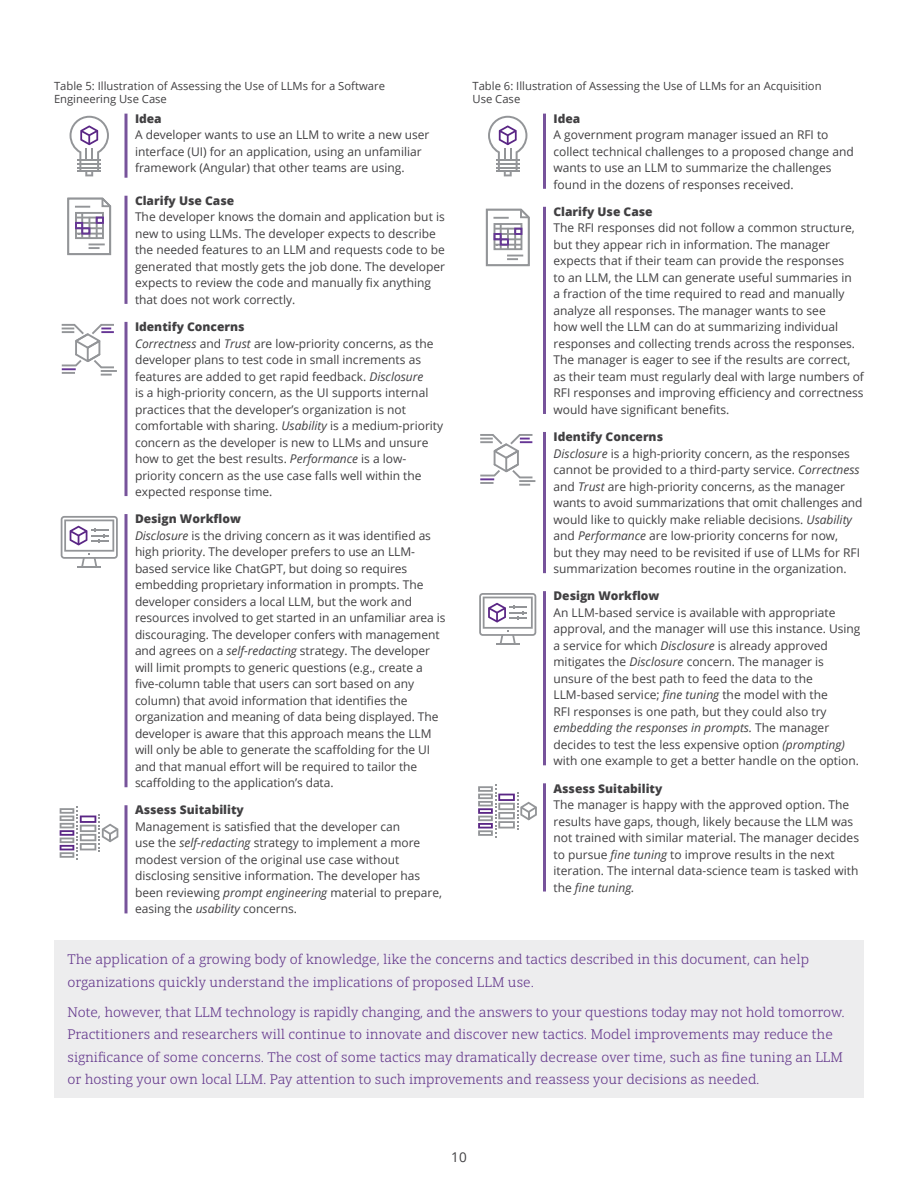
<style>
.page{position:relative;width:918px;height:1188px;background:#fff}
.page>*{position:absolute;margin:0;border:0;box-sizing:border-box;transform-origin:0 0}
.t1{font:13.5px/22.5px "Open Serif";color:#65398d}
.t2{font:13.5px "Open Sans";color:#414042}
.t3{font:12px/16.5px "Open Sans";color:#414042}
.t4{font:800 12px "Open Sans";color:#414042}
.t5{font:11.25px/13.5px "Open Sans";color:#414042}
.s1{font-weight:800}
.s2{font-style:italic}
</style>
<div class="page">
<svg style="left:124px;top:114px;width:4px;height:64px"></svg>
<svg style="left:124px;top:196px;width:4px;height:108px"></svg>
<svg style="left:124px;top:322px;width:4px;height:174px"></svg>
<svg style="left:124px;top:514px;width:4px;height:273px"></svg>
<svg style="left:124px;top:805px;width:4px;height:108px"></svg>
<svg style="left:70px;top:116px;width:39px;height:60px"></svg>
<svg style="left:67px;top:197px;width:45px;height:59px"></svg>
<div style="left:75px;top:222px;width:8px;height:7px;border:2px solid #663695"></div>
<div style="left:81px;top:227px;width:9px;height:8px;border:2px solid #663695"></div>
<div style="left:96px;top:217px;width:8px;height:7px;border:2px solid #663695"></div>
<svg style="left:61px;top:323px;width:56px;height:53px"></svg>
<hr style="left:78px;top:566px;width:23px;height:2px;background:#939598">
<svg style="left:61px;top:516px;width:57px;height:51px"></svg>
<svg style="left:60px;top:806px;width:58px;height:54px"></svg>
<hr style="left:543px;top:114px;width:3px;height:75px;background:#77539b">
<hr style="left:543px;top:207px;width:3px;height:207px;background:#77539b">
<hr style="left:543px;top:432px;width:3px;height:141px;background:#77539b">
<hr style="left:543px;top:591px;width:3px;height:174px;background:#77539b">
<hr style="left:543px;top:783px;width:3px;height:109px;background:#77539b">
<svg style="left:488px;top:116px;width:39px;height:60px"></svg>
<svg style="left:485px;top:208px;width:45px;height:59px"></svg>
<div style="left:494px;top:233px;width:8px;height:7px;border:2px solid #663695"></div>
<div style="left:500px;top:238px;width:9px;height:8px;border:2px solid #663695"></div>
<div style="left:514px;top:228px;width:8px;height:7px;border:2px solid #663695"></div>
<svg style="left:480px;top:434px;width:55px;height:52px"></svg>
<hr style="left:496px;top:643px;width:23px;height:2px;background:#939598">
<svg style="left:479px;top:593px;width:57px;height:51px"></svg>
<svg style="left:478px;top:784px;width:59px;height:54px"></svg>
<div style="left:54px;top:940px;width:810px;height:158px;background:#ededee"></div>
<p class="t5" style="left:54px;top:78px;width:332px">Table 5: Illustration of Assessing the Use of LLMs for a Software<br>Engineering Use Case</p>
<p class="t4" style="left:135px;top:109px;width:28px">Idea</p>
<p class="t3" style="left:135px;top:126px;width:296px">A developer wants to use an LLM to write a new user interface (UI) for an application, using an unfamiliar framework (Angular) that other teams are using.</p>
<p class="t4" style="left:135px;top:191px;width:101px">Clarify Use Case</p>
<p class="t3" style="left:135px;top:208px;width:312px">The developer knows the domain and application but is new to using LLMs. The developer expects to describe the needed features to an LLM and requests code to be generated that mostly gets the job done. The developer expects to review the code and manually fix anything that does not work correctly.</p>
<p class="t3" style="left:135px;top:318px;width:310px"><span class="s1">Identify Concerns<br></span><span class="s2">Correctness</span> and <span class="s2">Trust</span> are low-priority concerns, as the developer plans to test code in small increments as features are added to get rapid feedback. <span class="s2">Disclosure<br></span>is a high-priority concern, as the UI supports internal practices that the developer’s organization is not comfortable with sharing. <span class="s2">Usability</span> is a medium-priority concern as the developer is new to LLMs and unsure how to get the best results. <span class="s2">Performance</span> is a low&shy;priority concern as the use case falls well within the expected response time.</p>
<p class="t3" style="left:135px;top:510px;width:312px"><span class="s1">Design Workflow<br></span><span class="s2">Disclosure</span> is the driving concern as it was identified as high priority. The developer prefers to use an LLM&shy;based service like ChatGPT, but doing so requires embedding proprietary information in prompts. The developer considers a local LLM, but the work and resources involved to get started in an unfamiliar area is discouraging. The developer confers with management and agrees on a <span class="s2">self-redacting</span> strategy. The developer will limit prompts to generic questions (e.g., create a five-column table that users can sort based on any column) that avoid information that identifies the organization and meaning of data being displayed. The developer is aware that this approach means the LLM will only be able to generate the scaffolding for the UI and that manual effort will be required to tailor the scaffolding to the application’s data.</p>
<p class="t4" style="left:135px;top:801px;width:110px">Assess Suitability</p>
<p class="t3" style="left:135px;top:818px;width:309px">Management is satisfied that the developer can<br>use the <span class="s2">self-redacting</span> strategy to implement a more modest version of the original use case without disclosing sensitive information. The developer has been reviewing <span class="s2">prompt engineering</span> material to prepare, easing the <span class="s2">usability</span> concerns.</p>
<p class="t5" style="left:472px;top:78px;width:351px">Table 6: Illustration of Assessing the Use of LLMs for an Acquisition<br>Use Case</p>
<p class="t4" style="left:554px;top:109px;width:28px">Idea</p>
<p class="t3" style="left:554px;top:126px;width:302px">A government program manager issued an RFI to collect technical challenges to a proposed change and wants to use an LLM to summarize the challenges found in the dozens of responses received.</p>
<p class="t4" style="left:554px;top:202px;width:101px">Clarify Use Case</p>
<p class="t3" style="left:554px;top:220px;width:312px">The RFI responses did not follow a common structure, but they appear rich in information. The manager expects that if their team can provide the responses<br>to an LLM, the LLM can generate useful summaries in<br>a fraction of the time required to read and manually analyze all responses. The manager wants to see<br>how well the LLM can do at summarizing individual responses and collecting trends across the responses.<br>The manager is eager to see if the results are correct, as their team must regularly deal with large numbers of RFI responses and improving efficiency and correctness would have significant benefits.</p>
<p class="t3" style="left:554px;top:428px;width:311px"><span class="s1">Identify Concerns<br></span><span class="s2">Disclosure</span> is a high-priority concern, as the responses cannot be provided to a third-party service. <span class="s2">Correctness </span>and <span class="s2">Trust</span> are high-priority concerns, as the manager wants to avoid summarizations that omit challenges and would like to quickly make reliable decisions. <span class="s2">Usability </span>and <span class="s2">Performance</span> are low-priority concerns for now,<br>but they may need to be revisited if use of LLMs for RFI summarization becomes routine in the organization.</p>
<p class="t4" style="left:554px;top:587px;width:107px">Design Workflow</p>
<p class="t3" style="left:554px;top:604px;width:309px">An LLM-based service is available with appropriate approval, and the manager will use this instance. Using a service for which <span class="s2">Disclosure</span> is already approved mitigates the <span class="s2">Disclosure</span> concern. The manager is unsure of the best path to feed the data to the LLM-based service; <span class="s2">fine tuning</span> the model with the<br>RFI responses is one path, but they could also try <span class="s2">embedding the responses in prompts.</span> The manager decides to test the less expensive option <span class="s2">(prompting) </span>with one example to get a better handle on the option.</p>
<p class="t4" style="left:554px;top:779px;width:110px">Assess Suitability</p>
<p class="t3" style="left:554px;top:796px;width:307px">The manager is happy with the approved option. The results have gaps, though, likely because the LLM was not trained with similar material. The manager decides to pursue <span class="s2">fine tuning</span> to improve results in the next iteration. The internal data-science team is tasked with the <span class="s2">fine tuning.</span></p>
<p class="t1" style="left:68px;top:948px;width:743px">The application of a growing body of knowledge, like the concerns and tactics described in this document, can help organizations quickly understand the implications of proposed LLM use.</p>
<p class="t1" style="left:68px;top:1000px;width:779px">Note, however, that LLM technology is rapidly changing, and the answers to your questions today may not hold tomorrow.<br>Practitioners and researchers will continue to innovate and discover new tactics. Model improvements may reduce the significance of some concerns. The cost of some tactics may dramatically decrease over time, such as fine tuning an LLM or hosting your own local LLM. Pay attention to such improvements and reassess your decisions as needed.</p>
<p class="t2" style="left:451px;top:1148px;width:17px">10</p>
</div>
